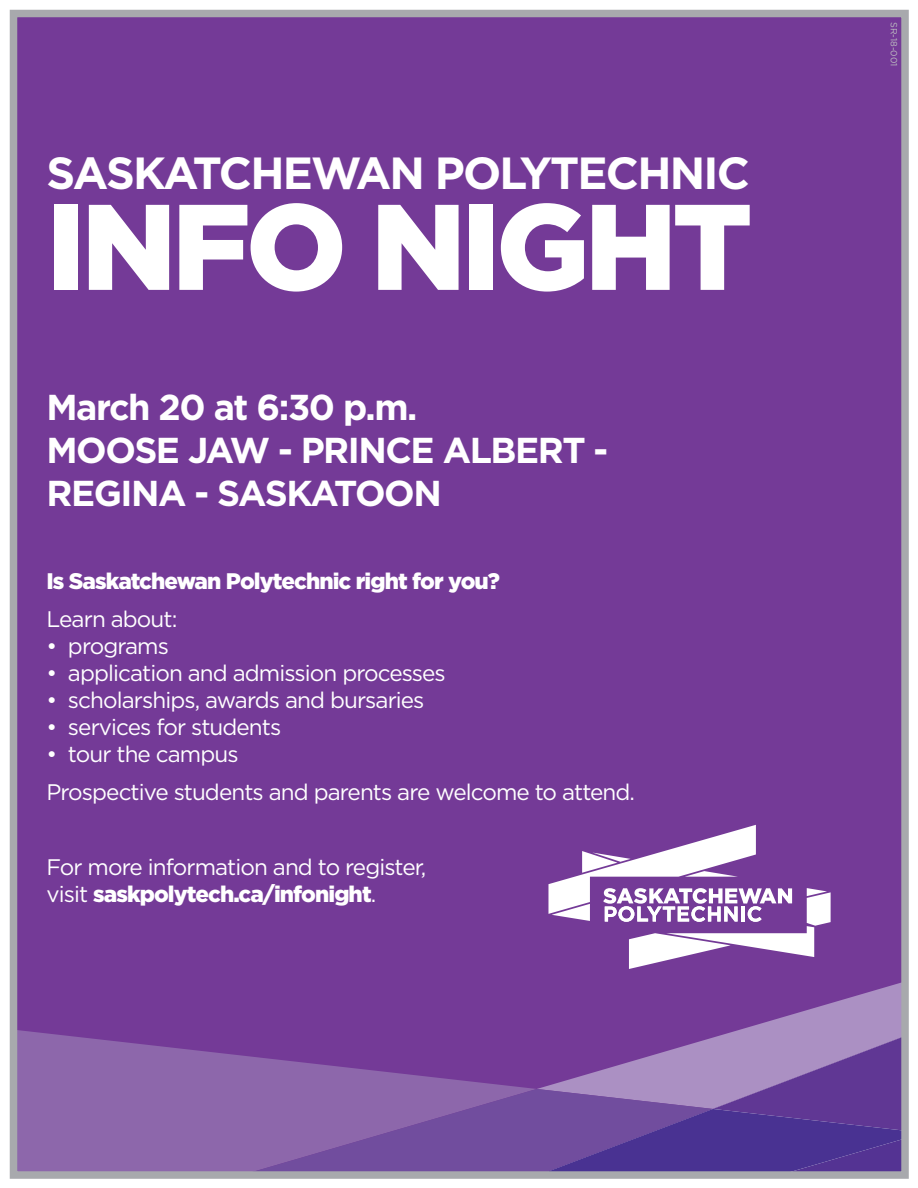
<style>
.page{position:relative;width:918px;height:1188px;background:#fff}
.page>*{position:absolute;margin:0;border:0;box-sizing:border-box;transform-origin:0 0}
.t1{font:900 121.5px "Gotham";letter-spacing:-.04em;color:#fff}
.t2{font:700 45px "Gotham";letter-spacing:-.04em;color:#fff}
.t3{font:700 36px/43.2px "Gotham";letter-spacing:-.04em;color:#fff}
.t4{font:22.5px/27px "Gotham";letter-spacing:-.04em;color:#fff}
.t5{font:900 22.5px "Gotham";letter-spacing:-.04em;color:#fff}
.t6{font:9px "Gotham";color:#bcbdc0}
.s1{font-weight:900}
</style>
<div class="page">
<div style="left:14px;top:14px;width:891px;height:1161px;background:#743a97"></div>
<svg style="left:19px;top:983px;width:881px;height:53px"></svg>
<svg style="left:19px;top:1036px;width:881px;height:134px;background:#7c57a4"></svg>
<div style="left:10px;top:10px;width:899px;height:1169px;border:8px solid #a8a9ad"></div>
<svg style="left:548px;top:825px;width:283px;height:144px"></svg>
<p class="t2" style="left:46px;top:143px;width:705px">SASKATCHEWAN POLYTECHNIC</p>
<p class="t1" style="left:46px;top:163px;width:708px">INFO NIGHT</p>
<p class="t3" style="left:46px;top:385px;width:563px">March 20 at 6:30 p.m.<br>MOOSE JAW - PRINCE ALBERT -<br>REGINA - SASKATOON</p>
<p class="t5" style="left:46px;top:566px;width:455px">Is Saskatchewan Polytechnic right for you?</p>
<p class="t4" style="left:46px;top:605px;width:133px">Learn about:</p>
<p class="t4" style="left:46px;top:632px;width:124px">• programs</p>
<p class="t4" style="left:46px;top:659px;width:401px">• application and admission processes</p>
<p class="t4" style="left:46px;top:686px;width:380px">• scholarships, awards and bursaries</p>
<p class="t4" style="left:46px;top:713px;width:236px">• services for students</p>
<p class="t4" style="left:46px;top:740px;width:194px">• tour the campus</p>
<p class="t4" style="left:46px;top:778px;width:590px">Prospective students and parents are welcome to attend.</p>
<p class="t4" style="left:46px;top:853px;width:382px">For more information and to register, visit <span class="s1">saskpolytech.ca/infonight</span>.</p>
<p class="t6" style="left:900px;top:22px;width:46px;rotate:90deg">SR-18-001</p>
</div>
